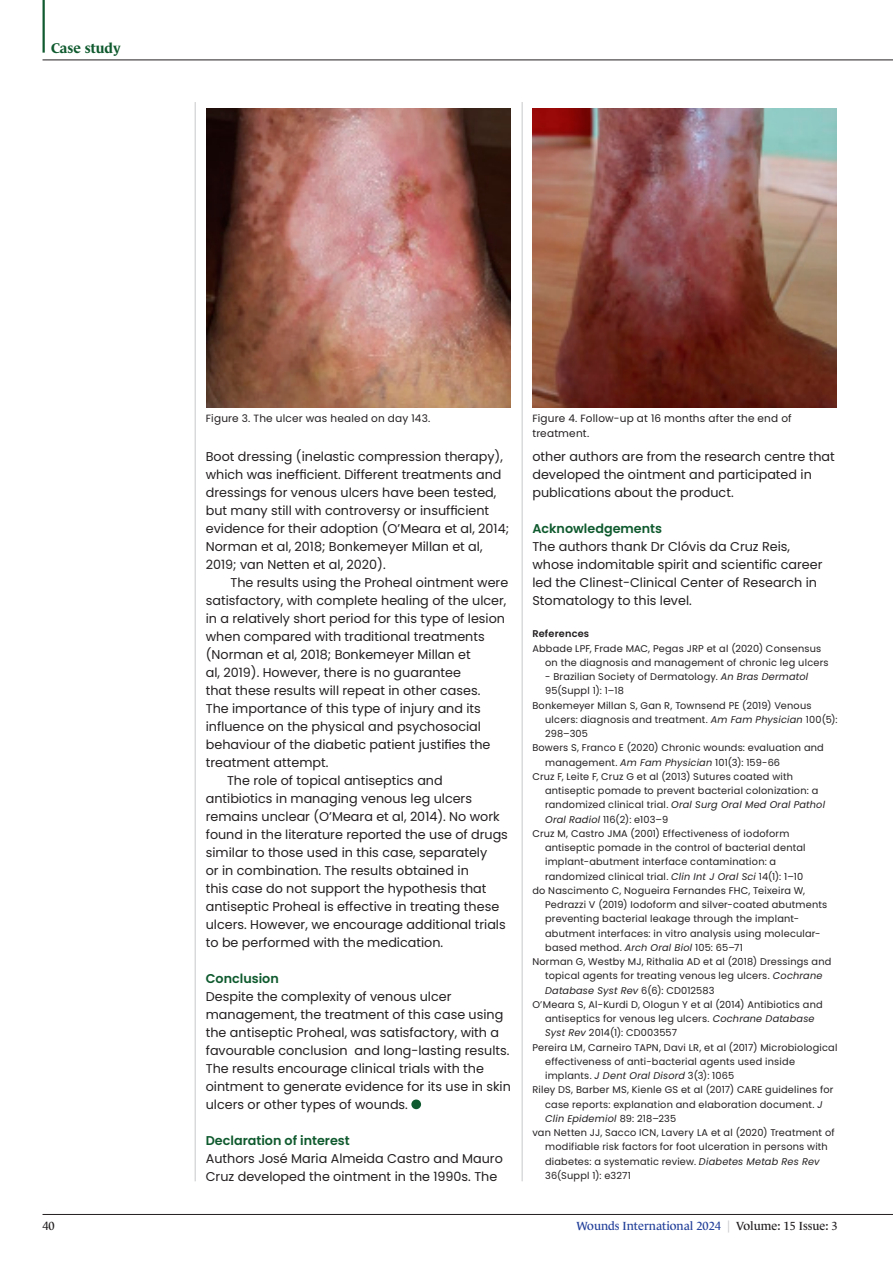
<style>
.page{position:relative;width:893px;height:1263px;background:#fff}
.page>*{position:absolute;margin:0;border:0;box-sizing:border-box;transform-origin:0 0}
.t1{font:700 14.25px "Le Monde Journal Std";color:#0f5a2e}
.Body_indent{font:12.75px/18px "Poppins";color:#231f20}
.Body_no_indent{font:12.75px/18px "Poppins";color:#231f20}
.Sub_header{font:600 12.75px "Poppins";color:#0f5a2e}
.t2{font:12px "Le Monde Journal Std";color:#223f99}
.t3{font:12px "Le Monde Journal Std";color:#231f20}
.t4{font:10.5px/15px "Poppins";letter-spacing:.02em;color:#231f20}
.References{font:9.75px/14.2px "Poppins";letter-spacing:.02em;color:#231f20}
.References-2{font:600 9.75px "Poppins";letter-spacing:.02em;color:#231f20}
.s1{font-style:italic}
.s2{color:#c7c8ca}
.s3{color:#231f20}
</style>
<div class="page">
<div style="left:411px;top:1099px;width:10px;height:10px;background:#0f5a2e;border-radius:50%"></div>
<hr style="left:195px;top:102px;width:1px;height:1079px;background:#c7c8ca">
<hr style="left:522px;top:102px;width:1px;height:1079px;background:#c7c8ca">
<img style="left:206px;top:108px;width:304px;height:299px">
<img style="left:532px;top:108px;width:305px;height:299px">
<hr style="left:43px;top:1214px;width:850px;height:1px;background:#231f20">
<hr style="left:43px;top:60px;width:850px;height:1px;background:#231f20">
<hr style="left:43px;top:0;width:2px;height:53px;background:#0f5a2e">
<p class="t1" style="left:51px;top:40px;width:71px">Case study</p>
<p class="t3" style="left:43px;top:1219px;width:14px">40</p>
<p class="t4" style="left:206px;top:411px;width:226px">Figure 3. The ulcer was healed on day 143.</p>
<p class="t4" style="left:532px;top:411px;width:261px">Figure 4. Follow-up at 16 months after the end of treatment.</p>
<p class="Body_indent" style="left:206px;top:448px;width:305px">Boot dressing (inelastic compression therapy), which was inefficient. Different treatments and dressings for venous ulcers have been tested, but many still with controversy or insufficient evidence for their adoption (O’Meara et al, 2014; Norman et al, 2018; Bonkemeyer Millan et al, 2019; van Netten et al, 2020).</p>
<p class="Body_indent" style="left:206px;top:574px;width:304px;text-indent:25px">The results using the Proheal ointment were satisfactory, with complete healing of the ulcer, in a relatively short period for this type of lesion when compared with traditional treatments (Norman et al, 2018; Bonkemeyer Millan et<br>al, 2019). However, there is no guarantee<br>that these results will repeat in other cases.<br>The importance of this type of injury and its influence on the physical and psychosocial behaviour of the diabetic patient justifies the treatment attempt.</p>
<p class="Body_indent" style="left:206px;top:772px;width:304px;text-indent:21px">The role of topical antiseptics and antibiotics in managing venous leg ulcers remains unclear (O’Meara et al, 2014). No work found in the literature reported the use of drugs similar to those used in this case, separately<br>or in combination. The results obtained in<br>this case do not support the hypothesis that antiseptic Proheal is effective in treating these ulcers. However, we encourage additional trials to be performed with the medication.</p>
<p class="Sub_header" style="left:206px;top:971px;width:75px">Conclusion</p>
<p class="Body_no_indent" style="left:206px;top:988px;width:307px">Despite the complexity of venous ulcer management, the treatment of this case using the antiseptic Proheal, was satisfactory, with a favourable conclusion and long-lasting results.<br>The results encourage clinical trials with the ointment to generate evidence for its use in skin ulcers or other types of wounds.</p>
<p class="Sub_header" style="left:206px;top:1133px;width:146px">Declaration of interest</p>
<p class="Body_indent" style="left:206px;top:1150px;width:299px">Authors José Maria Almeida Castro and Mauro<br>Cruz developed the ointment in the 1990s. The</p>
<p class="Body_indent" style="left:532px;top:448px;width:304px">other authors are from the research centre that developed the ointment and participated in publications about the product.</p>
<p class="Sub_header" style="left:532px;top:521px;width:131px">Acknowledgements</p>
<p class="Body_indent" style="left:532px;top:538px;width:292px">The authors thank Dr Clóvis da Cruz Reis, whose indomitable spirit and scientific career led the Clinest-Clinical Center of Research in Stomatology to this level.</p>
<p class="References-2" style="left:532px;top:628px;width:58px">References</p>
<p class="References" style="left:545px;top:641px;width:285px;text-indent:-13px">Abbade LPF, Frade MAC, Pegas JRP et al (2020) Consensus on the diagnosis and management of chronic leg ulcers</p>
<p class="References" style="left:545px;top:670px;width:265px">- Brazilian Society of Dermatology. <span class="s1">An Bras Dermatol<br></span>95(Suppl 1): 1–18</p>
<p class="References" style="left:545px;top:698px;width:294px;text-indent:-13px">Bonkemeyer Millan S, Gan R, Townsend PE (2019) Venous ulcers: diagnosis and treatment. <span class="s1">Am Fam Physician</span> 100(5):<br>298–305</p>
<p class="References" style="left:545px;top:741px;width:280px;text-indent:-13px">Bowers S, Franco E (2020) Chronic wounds: evaluation and management. <span class="s1">Am Fam Physician</span> 101(3): 159-66</p>
<p class="References" style="left:545px;top:769px;width:281px;text-indent:-13px">Cruz F, Leite F, Cruz G et al (2013) Sutures coated with antiseptic pomade to prevent bacterial colonization: a randomized clinical trial. <span class="s1">Oral Surg Oral Med Oral Pathol Oral Radiol</span> 116(2): e103–9</p>
<p class="References" style="left:545px;top:826px;width:262px;text-indent:-13px">Cruz M, Castro JMA (2001) Effectiveness of iodoform antiseptic pomade in the control of bacterial dental implant-abutment interface contamination: a randomized clinical trial. <span class="s1">Clin Int J Oral Sci</span> 14(1): 1–10</p>
<p class="References" style="left:545px;top:883px;width:284px;text-indent:-13px">do Nascimento C, Nogueira Fernandes FHC, Teixeira W, Pedrazzi V (2019) Iodoform and silver-coated abutments preventing bacterial leakage through the implant&shy;abutment interfaces: in vitro analysis using molecular&shy;based method. <span class="s1">Arch Oral Biol</span> 105: 65–71</p>
<p class="References" style="left:545px;top:955px;width:288px;text-indent:-13px">Norman G, Westby MJ, Rithalia AD et al (2018) Dressings and topical agents for treating venous leg ulcers. <span class="s1">Cochrane<br>Database Syst Rev</span> 6(6): CD012583</p>
<p class="References" style="left:545px;top:997px;width:279px;text-indent:-13px">O’Meara S, Al-Kurdi D, Ologun Y et al (2014) Antibiotics and antiseptics for venous leg ulcers. <span class="s1">Cochrane Database<br>Syst Rev</span> 2014(1): CD003557</p>
<p class="References" style="left:545px;top:1040px;width:294px;text-indent:-13px">Pereira LM, Carneiro TAPN, Davi LR, et al (2017) Microbiological effectiveness of anti-bacterial agents used inside implants. <span class="s1">J Dent Oral Disord</span> 3(3): 1065</p>
<p class="References" style="left:545px;top:1083px;width:290px;text-indent:-13px">Riley DS, Barber MS, Kienle GS et al (2017) CARE guidelines for case reports: explanation and elaboration document. <span class="s1">J<br>Clin Epidemiol</span> 89: 218–235</p>
<p class="References" style="left:545px;top:1126px;width:291px;text-indent:-13px">van Netten JJ, Sacco ICN, Lavery LA et al (2020) Treatment of modifiable risk factors for foot ulceration in persons with diabetes: a systematic review. <span class="s1">Diabetes Metab Res Rev </span>36(Suppl 1): e3271</p>
<p class="t2" style="left:576px;top:1219px;width:263px">Wounds International 2024 <span class="s2">|</span> <span class="s3">Volume: 15 Issue: 3</span></p>
</div>
